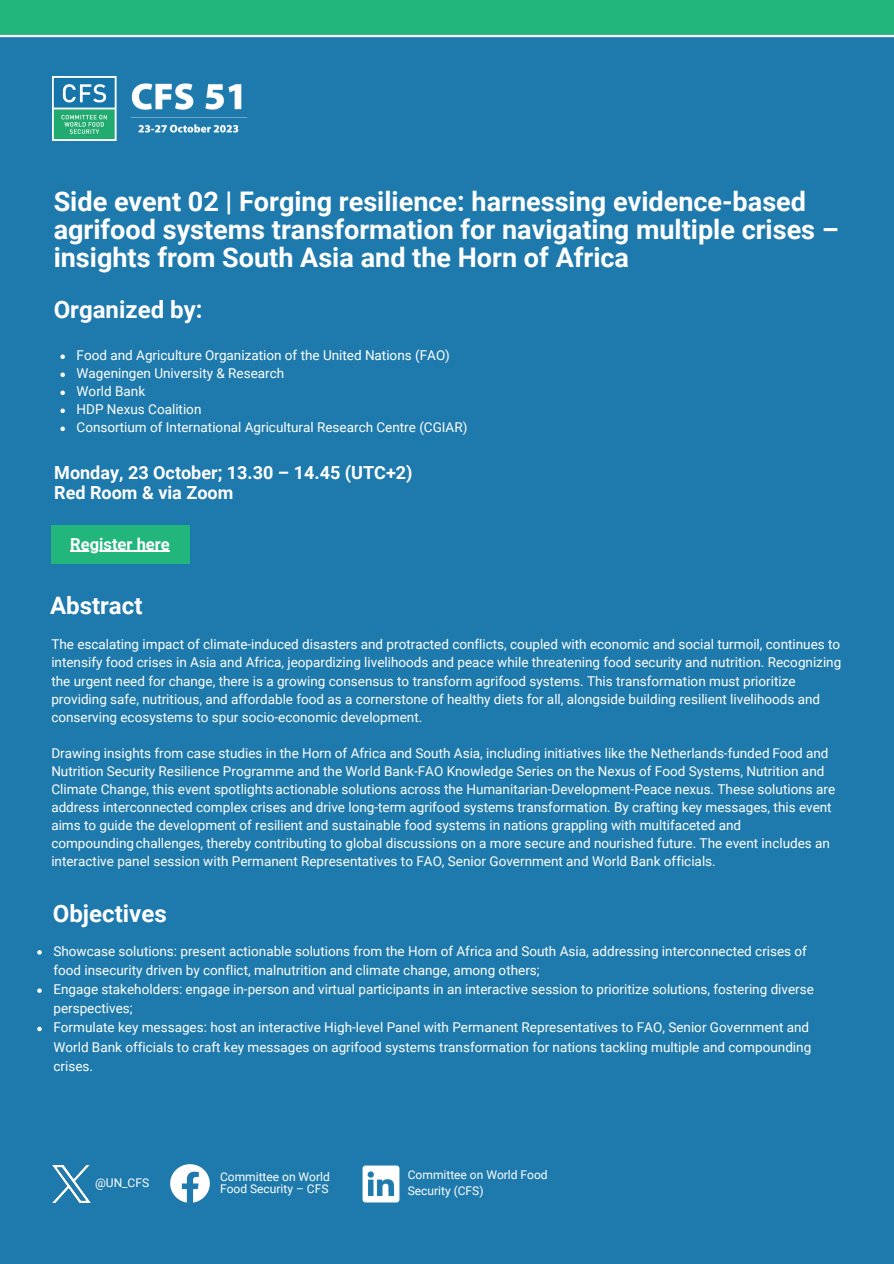
<style>
.page{position:relative;width:894px;height:1264px;background:#fff}
.page>*{position:absolute;margin:0;border:0;box-sizing:border-box;transform-origin:0 0}
.t1{font:700 27px/28.2px "Roboto";color:#fff}
.t2{font:700 24px "Roboto";color:#fff}
.t3{font:700 18px "Roboto";color:#fff}
.t4{font:700 16.5px "Roboto";color:#fff}
.t5{font:13.5px/18px "Roboto";color:#fff}
.t6{font:12px/16px "Roboto";color:#fff}
</style>
<div class="page">
<div style="left:0;top:0;width:893px;height:1263px;background:#1e7aac"></div>
<div style="left:0;top:0;width:893px;height:36px;background:#23b67c"></div>
<hr style="left:0;top:35px;width:893px;height:2px;background:#fff">
<img style="left:53px;top:76px;width:195px;height:65px">
<div style="left:51px;top:525px;width:139px;height:38px;background:#23b67c"></div>
<hr style="left:70px;top:551px;width:100px;height:1px;background:#fff">
<svg style="left:60px;top:354px;width:5px;height:5px"></svg>
<svg style="left:60px;top:372px;width:5px;height:5px"></svg>
<svg style="left:60px;top:390px;width:5px;height:5px"></svg>
<svg style="left:60px;top:408px;width:5px;height:5px"></svg>
<svg style="left:60px;top:426px;width:5px;height:5px"></svg>
<svg style="left:37px;top:950px;width:5px;height:4px"></svg>
<svg style="left:37px;top:988px;width:5px;height:4px"></svg>
<svg style="left:37px;top:1026px;width:5px;height:5px"></svg>
<img style="left:362px;top:1165px;width:38px;height:38px">
<img style="left:171px;top:1164px;width:38px;height:38px">
<img style="left:53px;top:1165px;width:37px;height:37px">
<p class="t1" style="left:54px;top:187px;width:786px">Side event 02 | Forging resilience: harnessing evidence-based agrifood systems transformation for navigating multiple crises – insights from South Asia and the Horn of Africa</p>
<p class="t2" style="left:54px;top:296px;width:150px">Organized by:</p>
<p class="t5" style="left:77px;top:346px;width:375px">Food and Agriculture Organization of the United Nations (FAO)</p>
<p class="t5" style="left:77px;top:364px;width:209px">Wageningen University &amp; Research</p>
<p class="t5" style="left:77px;top:382px;width:70px">World Bank</p>
<p class="t5" style="left:77px;top:400px;width:126px">HDP Nexus Coalition</p>
<p class="t5" style="left:77px;top:418px;width:392px">Consortium of International Agricultural Research Centre (CGIAR)</p>
<p class="t3" style="left:54px;top:462px;width:359px">Monday, 23 October; 13.30 – 14.45 (UTC+2)</p>
<p class="t3" style="left:54px;top:482px;width:180px">Red Room &amp; via Zoom</p>
<p class="t4" style="left:70px;top:534px;width:101px">Register here</p>
<p class="t2" style="left:50px;top:591px;width:94px">Abstract</p>
<p class="t5" style="left:51px;top:636px;width:791px">The escalating impact of climate-induced disasters and protracted conflicts, coupled with economic and social turmoil, continues to intensify food crises in Asia and Africa, jeopardizing livelihoods and peace while threatening food security and nutrition. Recognizing the urgent need for change, there is a growing consensus to transform agrifood systems. This transformation must prioritize providing safe, nutritious, and affordable food as a cornerstone of healthy diets for all, alongside building resilient livelihoods and conserving ecosystems to spur socio-economic development.</p>
<p class="t5" style="left:51px;top:744px;width:785px">Drawing insights from case studies in the Horn of Africa and South Asia, including initiatives like the Netherlands-funded Food and Nutrition Security Resilience Programme and the World Bank-FAO Knowledge Series on the Nexus of Food Systems, Nutrition and Climate Change, this event spotlights actionable solutions across the Humanitarian-Development-Peace nexus. These solutions are address interconnected complex crises and drive long-term agrifood systems transformation. By crafting key messages, this event aims to guide the development of resilient and sustainable food systems in nations grappling with multifaceted and compoundingchallenges, thereby contributing to global discussions on a more secure and nourished future. The event includes an interactive panel session with Permanent Representatives to FAO, Senior Government and World Bank officials.</p>
<p class="t2" style="left:53px;top:899px;width:115px">Objectives</p>
<p class="t5" style="left:53px;top:941px;width:754px;line-height:19.2px">Showcase solutions: present actionable solutions from the Horn of Africa and South Asia, addressing interconnected crises of food insecurity driven by conflict, malnutrition and climate change, among others;</p>
<p class="t5" style="left:53px;top:979px;width:761px;line-height:19.2px">Engage stakeholders: engage in-person and virtual participants in an interactive session to prioritize solutions, fostering diverse perspectives;</p>
<p class="t5" style="left:53px;top:1018px;width:759px;line-height:19.2px">Formulate key messages: host an interactive High-level Panel with Permanent Representatives to FAO, Senior Government and<br>World Bank officials to craft key messages on agrifood systems transformation for nations tackling multiple and compounding crises.</p>
<p class="t6" style="left:95px;top:1174px;width:56px">@UN_CFS</p>
<p class="t6" style="left:220px;top:1171px;width:111px;line-height:12px">Committee on World<br>Food Security – CFS</p>
<p class="t6" style="left:407px;top:1167px;width:141px">Committee on World Food<br>Security (CFS)</p>
</div>
